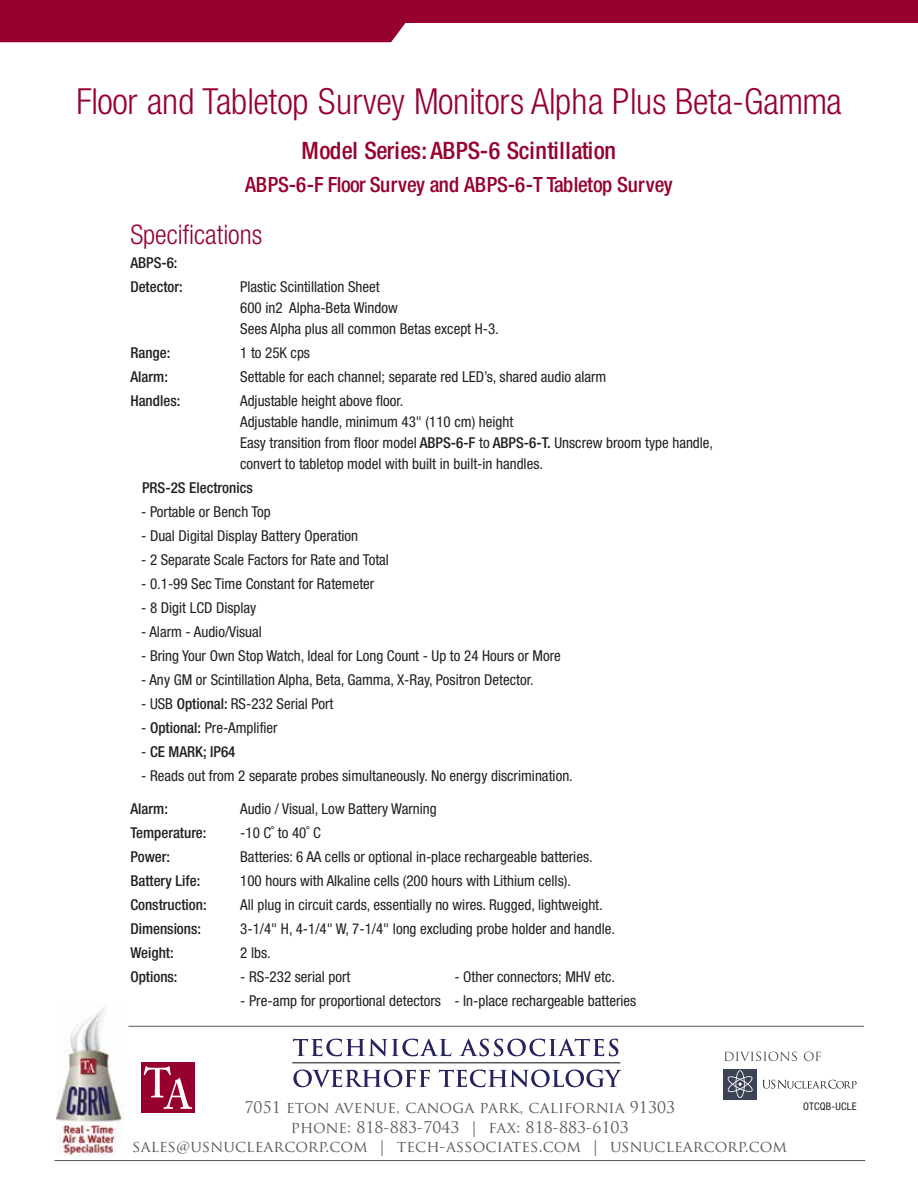
<style>
.page{position:relative;width:918px;height:1188px;background:#fff}
.page>*{position:absolute;margin:0;border:0;box-sizing:border-box;transform-origin:0 0}
.t1{font:300 condensed 36px "Helvetica Neue";letter-spacing:-.01em;color:#97002e}
.t2{font:300 condensed 27px "Helvetica Neue";color:#97002e}
.t3{font:500 condensed 24px "Helvetica Neue";letter-spacing:-.005em;color:#97002e}
.t4{font:500 condensed 21px "Helvetica Neue";letter-spacing:-.01em;color:#97002e}
.t5{font:15.75px/19.5px "Trajan Pro";letter-spacing:.005em;color:#58595b;text-align:center}
.t6{font:condensed 15px/21px "Helvetica Neue";color:#231f20}
.t7{font:500 condensed 15px/24px "Helvetica Neue";color:#231f20}
.t8{font:condensed 10.5px "Helvetica Neue";letter-spacing:.02em;color:#231f20}
.s1{font-weight:500}
.s2{font-weight:400}
</style>
<div class="page">
<div style="left:0;top:23px;width:406px;height:19px;background:#97002e"></div>
<div style="left:0;top:0;width:918px;height:23px;background:#97002e"></div>
<div style="left:723px;top:1069px;width:34px;height:30px;background:#3b4355"></div>
<svg style="left:727px;top:1070px;width:26px;height:28px"></svg>
<hr style="left:54px;top:1160px;width:811px;height:1px;background:#58595b">
<img style="left:57px;top:1007px;width:67px;height:148px">
<svg style="left:293px;top:1039px;width:158px;height:17px"></svg>
<svg style="left:459px;top:1039px;width:159px;height:17px"></svg>
<svg style="left:293px;top:1070px;width:137px;height:17px"></svg>
<svg style="left:439px;top:1070px;width:183px;height:17px"></svg>
<hr style="left:292px;top:1062px;width:328px;height:1px;background:#58595b">
<hr style="left:128px;top:1026px;width:736px;height:1px;background:#58595b">
<div style="left:141px;top:1062px;width:54px;height:51px;background:#97002e"></div>
<svg style="left:144px;top:1066px;width:48px;height:43px"></svg>
<svg style="left:724px;top:1052px;width:73px;height:9px"></svg>
<svg style="left:804px;top:1052px;width:17px;height:9px"></svg>
<svg style="left:762px;top:1080px;width:95px;height:9px"></svg>
<h1 class="t1" style="left:76px;top:80px;width:767px">Floor and Tabletop Survey Monitors Alpha Plus Beta-Gamma</h1>
<h3 class="t3" style="left:301px;top:136px;width:316px">Model Series: ABPS-6 Scintillation</h3>
<h3 class="t4" style="left:245px;top:172px;width:429px">ABPS-6-F Floor Survey and ABPS-6-T Tabletop Survey</h3>
<h2 class="t2" style="left:130px;top:219px;width:133px">Specifications</h2>
<p class="t7" style="left:130px;top:251px;width:54px">ABPS-6:<br>Detector:</p>
<p class="t6" style="left:240px;top:276px;width:260px">Plastic Scintillation Sheet<br>600 in2 Alpha-Beta Window<br>Sees Alpha plus all common Betas except H-3.</p>
<p class="t7" style="left:130px;top:341px;width:41px">Range:</p>
<p class="t6" style="left:240px;top:342px;width:71px">1 to 25K cps</p>
<p class="t7" style="left:130px;top:365px;width:39px">Alarm:</p>
<p class="t6" style="left:240px;top:366px;width:368px">Settable for each channel; separate red LED’s, shared audio alarm</p>
<p class="t7" style="left:130px;top:389px;width:51px">Handles:</p>
<p class="t6" style="left:240px;top:390px;width:475px">Adjustable height above floor.<br>Adjustable handle, minimum 43" (110 cm) height<br>Easy transition from floor model <span class="s1">ABPS-6-F</span> to <span class="s1">ABPS-6-T.</span> Unscrew broom type handle, convert to tabletop model with built in built-in handles.</p>
<p class="t7" style="left:142px;top:476px;width:112px">PRS-2S Electronics</p>
<p class="t6" style="left:141px;top:501px;width:131px">- Portable or Bench Top</p>
<p class="t6" style="left:141px;top:525px;width:219px">- Dual Digital Display Battery Operation</p>
<p class="t6" style="left:141px;top:549px;width:249px">- 2 Separate Scale Factors for Rate and Total</p>
<p class="t6" style="left:141px;top:573px;width:235px">- 0.1-99 Sec Time Constant for Ratemeter</p>
<p class="t6" style="left:141px;top:597px;width:117px">- 8 Digit LCD Display</p>
<p class="t6" style="left:141px;top:621px;width:122px">- Alarm - Audio/Visual</p>
<p class="t6" style="left:141px;top:645px;width:421px">- Bring Your Own Stop Watch, Ideal for Long Count - Up to 24 Hours or More</p>
<p class="t6" style="left:141px;top:669px;width:394px">- Any GM or Scintillation Alpha, Beta, Gamma, X-Ray, Positron Detector.</p>
<p class="t6" style="left:141px;top:693px;width:194px">- USB <span class="s1">Optional:</span> RS-232 Serial Port</p>
<p class="t6" style="left:141px;top:717px;width:138px">- <span class="s1">Optional:</span> Pre-Amplifier</p>
<p class="t7" style="left:141px;top:740px;width:96px"><span class="s2">-</span> CE MARK; IP64</p>
<p class="t6" style="left:141px;top:765px;width:433px">- Reads out from 2 separate probes simultaneously. No energy discrimination.</p>
<p class="t7" style="left:130px;top:797px;width:39px">Alarm:</p>
<p class="t6" style="left:240px;top:798px;width:198px">Audio / Visual, Low Battery Warning</p>
<p class="t7" style="left:130px;top:821px;width:78px">Temperature:</p>
<p class="t6" style="left:240px;top:822px;width:82px">-10 C˚ to 40˚ C</p>
<p class="t7" style="left:130px;top:845px;width:41px">Power:</p>
<p class="t6" style="left:240px;top:846px;width:354px">Batteries: 6 AA cells or optional in-place rechargeable batteries.</p>
<p class="t7" style="left:130px;top:869px;width:71px">Battery Life:</p>
<p class="t6" style="left:240px;top:870px;width:332px">100 hours with Alkaline cells (200 hours with Lithium cells).</p>
<p class="t7" style="left:130px;top:893px;width:78px">Construction:</p>
<p class="t6" style="left:240px;top:894px;width:364px">All plug in circuit cards, essentially no wires. Rugged, lightweight.</p>
<p class="t7" style="left:130px;top:917px;width:72px">Dimensions:</p>
<p class="t6" style="left:240px;top:918px;width:376px">3-1/4" H, 4-1/4" W, 7-1/4" long excluding probe holder and handle.</p>
<p class="t7" style="left:130px;top:941px;width:45px">Weight:</p>
<p class="t6" style="left:240px;top:942px;width:32px">2 lbs.</p>
<p class="t7" style="left:130px;top:965px;width:49px">Options:</p>
<p class="t6" style="left:240px;top:966px;width:112px">- RS-232 serial port</p>
<p class="t6" style="left:454px;top:966px;width:162px">- Other connectors; MHV etc.</p>
<p class="t6" style="left:240px;top:990px;width:398px">- Pre-amp for proportional detectors - In-place rechargeable batteries</p>
<p class="t5" style="left:245px;top:1098px;width:432px">7051 ETON AVENUE, CANOGA PARK, CALIFORNIA 91303</p>
<p class="t8" style="left:803px;top:1100px;width:55px">OTCQB-UCLE</p>
<p class="t5" style="left:132px;top:1117px;width:656px">PHONE: 818-883-7043 | FAX: 818-883-6103<br>SALES@USNUCLEARCORP.COM | TECH-ASSOCIATES.COM | USNUCLEARCORP.COM</p>
</div>
